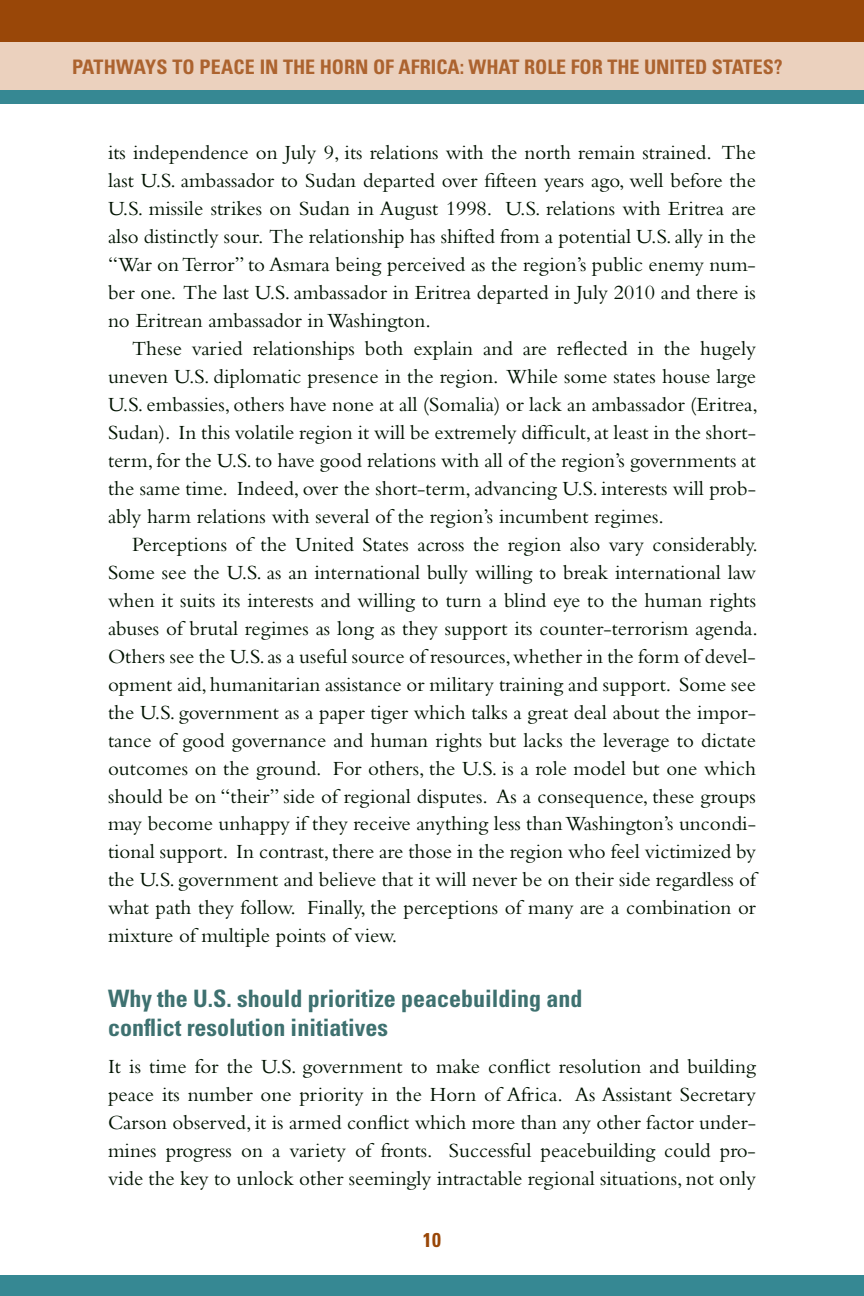
<style>
.page{position:relative;width:864px;height:1296px;background:#fff}
.page>*{position:absolute;margin:0;border:0;box-sizing:border-box;transform-origin:0 0}
.t1{font:700 condensed 24px/28.8px "Univers";color:#3e7170}
.t2{font:21px/28px "Bembo";color:#001300;text-align:justify}
.t3{font:700 condensed 20px "Univers";color:#ac632f}
.t4{font:700 condensed 20px "Univers";color:#994708}
</style>
<div class="page">
<div style="left:0;top:35px;width:864px;height:62px;background:#ebd1be"></div>
<div style="left:0;top:90px;width:864px;height:14px;background:#368893"></div>
<div style="left:0;top:1276px;width:864px;height:20px;background:#368893"></div>
<div style="left:0;top:0;width:864px;height:42px;background:#994708"></div>
<p class="t3" style="left:72px;top:55px;width:712px">Pathways to Peace in the Horn of Africa: What role for the United States?</p>
<p class="t2" style="left:108px;top:138px;width:649px">its independence on July 9, its relations with the north remain strained. The</p>
<p class="t2" style="left:108px;top:166px;width:649px">last U.S. ambassador to Sudan departed over fifteen years ago, well before the</p>
<p class="t2" style="left:108px;top:194px;width:649px">U.S. missile strikes on Sudan in August 1998. U.S. relations with Eritrea are</p>
<p class="t2" style="left:108px;top:222px;width:649px">also distinctly sour. The relationship has shifted from a potential U.S. ally in the</p>
<p class="t2" style="left:108px;top:250px;width:649px">“War on Terror” to Asmara being perceived as the region’s public enemy num-</p>
<p class="t2" style="left:108px;top:278px;width:649px">ber one. The last U.S. ambassador in Eritrea departed in July 2010 and there is</p>
<p class="t2" style="left:108px;top:306px;width:324px">no Eritrean ambassador in Washington.</p>
<p class="t2" style="left:132px;top:334px;width:625px">These varied relationships both explain and are reflected in the hugely</p>
<p class="t2" style="left:108px;top:362px;width:649px">uneven U.S. diplomatic presence in the region. While some states house large</p>
<p class="t2" style="left:108px;top:390px;width:652px">U.S. embassies, others have none at all (Somalia) or lack an ambassador (Eritrea,</p>
<p class="t2" style="left:108px;top:418px;width:650px">Sudan). In this volatile region it will be extremely difficult, at least in the short-</p>
<p class="t2" style="left:108px;top:446px;width:650px">term, for the U.S. to have good relations with all of the region’s governments at</p>
<p class="t2" style="left:108px;top:474px;width:650px">the same time. Indeed, over the short-term, advancing U.S. interests will prob-</p>
<p class="t2" style="left:108px;top:502px;width:557px">ably harm relations with several of the region’s incumbent regimes.</p>
<p class="t2" style="left:132px;top:530px;width:628px">Perceptions of the United States across the region also vary considerably.</p>
<p class="t2" style="left:108px;top:558px;width:649px">Some see the U.S. as an international bully willing to break international law</p>
<p class="t2" style="left:108px;top:586px;width:650px">when it suits its interests and willing to turn a blind eye to the human rights</p>
<p class="t2" style="left:108px;top:614px;width:652px">abuses of brutal regimes as long as they support its counter-terrorism agenda.</p>
<p class="t2" style="left:108px;top:642px;width:649px">Others see the U.S. as a useful source of resources, whether in the form of devel-</p>
<p class="t2" style="left:108px;top:670px;width:649px">opment aid, humanitarian assistance or military training and support. Some see</p>
<p class="t2" style="left:108px;top:698px;width:650px">the U.S. government as a paper tiger which talks a great deal about the impor-</p>
<p class="t2" style="left:108px;top:726px;width:649px">tance of good governance and human rights but lacks the leverage to dictate</p>
<p class="t2" style="left:108px;top:754px;width:649px">outcomes on the ground. For others, the U.S. is a role model but one which</p>
<p class="t2" style="left:108px;top:782px;width:649px">should be on “their” side of regional disputes. As a consequence, these groups</p>
<p class="t2" style="left:108px;top:810px;width:650px">may become unhappy if they receive anything less than Washington’s uncondi-</p>
<p class="t2" style="left:108px;top:838px;width:650px">tional support. In contrast, there are those in the region who feel victimized by</p>
<p class="t2" style="left:108px;top:866px;width:649px">the U.S. government and believe that it will never be on their side regardless of</p>
<p class="t2" style="left:108px;top:894px;width:649px">what path they follow. Finally, the perceptions of many are a combination or</p>
<p class="t2" style="left:108px;top:922px;width:291px">mixture of multiple points of view.</p>
<p class="t1" style="left:108px;top:984px;width:476px">Why the U.S. should prioritize peacebuilding and conflict resolution initiatives</p>
<p class="t2" style="left:108px;top:1052px;width:650px">It is time for the U.S. government to make conflict resolution and building peace its number one priority in the Horn of Africa. As Assistant Secretary Carson observed, it is armed conflict which more than any other factor under&shy;mines progress on a variety of fronts. Successful peacebuilding could pro&shy;vide the key to unlock other seemingly intractable regional situations, not only</p>
<p class="t4" style="left:423px;top:1227px;width:20px">10</p>
</div>
